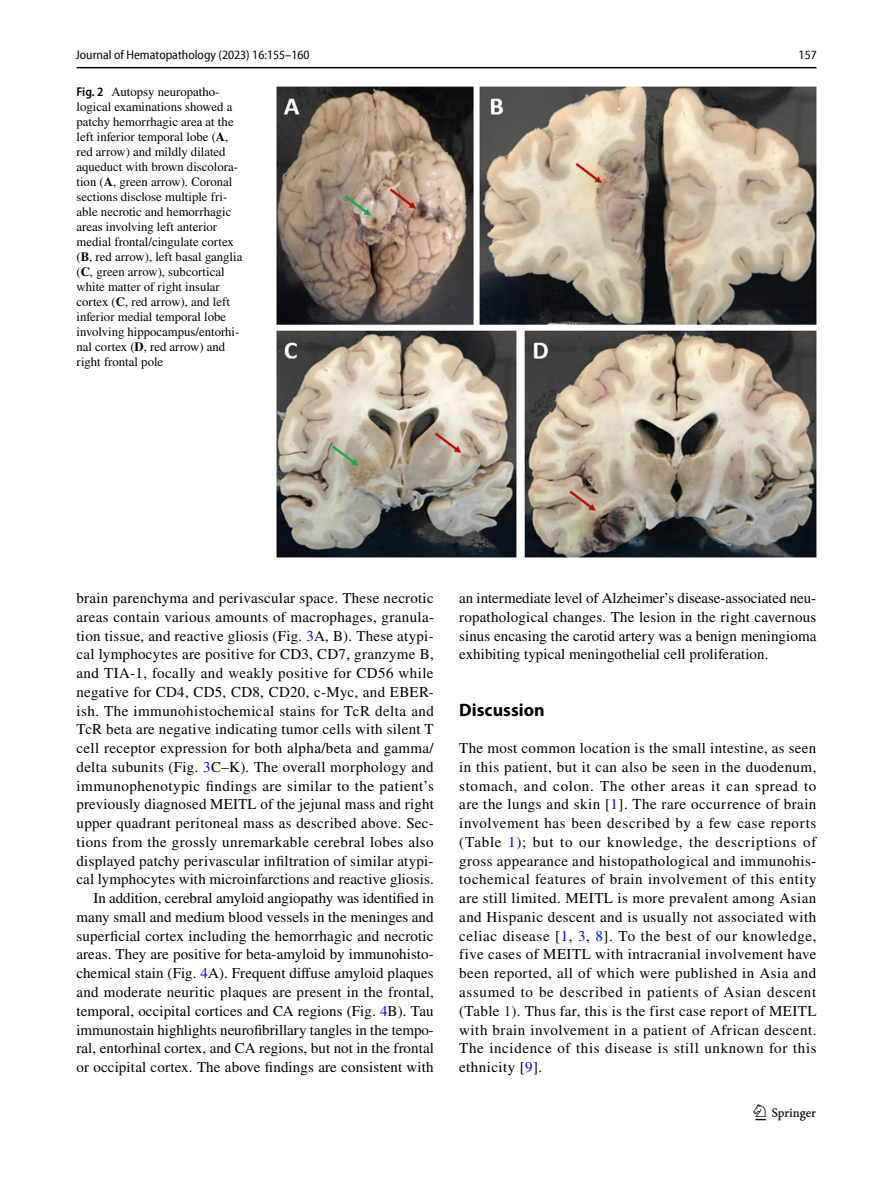
<style>
.page{position:relative;width:893px;height:1187px;background:#fff}
.page>*{position:absolute;margin:0;border:0;box-sizing:border-box;transform-origin:0 0}
.t1{font:22.5px "Springnew Regular 3";color:#000}
.t2{font:700 18px "Myriad Pro";color:#000}
.t3{font:15px/18.8px "STIX";letter-spacing:.015em;color:#000;text-align:justify}
.t4{font:12.75px/15px "STIX";color:#000}
.t5{font:semi-condensed 12.75px "Myriad Pro Unic";color:#000}
.s1{font-family:"Myriad Pro";font-weight:600;font-stretch:semi-condensed}
.s2{font-weight:700}
.s3{color:#00f}
</style>
<div class="page">
<hr style="left:77px;top:67px;width:739px;height:1px;background:#000">
<img style="left:276px;top:87px;width:540px;height:470px">
<p class="t5" style="left:76px;top:50px;width:236px">Journal of Hematopathology (2023) 16:155–160</p>
<p class="t5" style="left:799px;top:50px;width:20px">157</p>
<p class="t4" style="left:77px;top:85px;width:167px"><span class="s1">Fig. 2</span> Autopsy neuropatho&shy;logical examinations showed a patchy hemorrhagic area at the left inferior temporal lobe (<span class="s2">A</span>, red arrow) and mildly dilated aqueduct with brown discolora&shy;tion (<span class="s2">A</span>, green arrow). Coronal sections disclose multiple fri&shy;able necrotic and hemorrhagic areas involving left anterior medial frontal/cingulate cortex (<span class="s2">B</span>, red arrow), left basal ganglia (<span class="s2">C</span>, green arrow), subcortical white matter of right insular cortex (<span class="s2">C</span>, red arrow), and left inferior medial temporal lobe involving hippocampus/entorhi&shy;nal cortex (<span class="s2">D</span>, red arrow) and right frontal pole</p>
<p class="t3" style="left:77px;top:589px;width:359px;text-align:right">brain parenchyma and perivascular space. These necrotic areas contain various amounts of macrophages, granula&shy;tion tissue, and reactive gliosis (Fig. <span class="s3">3</span>A, B). These atypi&shy;cal lymphocytes are positive for CD3, CD7, granzyme B, and TIA-1, focally and weakly positive for CD56 while negative for CD4, CD5, CD8, CD20, c-Myc, and EBER&shy;ish. The immunohistochemical stains for TcR delta and TcR beta are negative indicating tumor cells with silent T cell receptor expression for both alpha/beta and gamma/ delta subunits (Fig. <span class="s3">3</span>C–K). The overall morphology and immunophenotypic findings are similar to the patient’s previously diagnosed MEITL of the jejunal mass and right upper quadrant peritoneal mass as described above. Sec&shy;tions from the grossly unremarkable cerebral lobes also displayed patchy perivascular infiltration of similar atypi&shy;cal lymphocytes with microinfarctions and reactive gliosis.<br>In addition, cerebral amyloid angiopathy was identified in many small and medium blood vessels in the meninges and superficial cortex including the hemorrhagic and necrotic areas. They are positive for beta-amyloid by immunohisto&shy;chemical stain (Fig. <span class="s3">4</span>A). Frequent diffuse amyloid plaques and moderate neuritic plaques are present in the frontal, temporal, occipital cortices and CA regions (Fig. <span class="s3">4</span>B). Tau immunostain highlights neurofibrillary tangles in the tempo&shy;ral, entorhinal cortex, and CA regions, but not in the frontal or occipital cortex. The above findings are consistent with</p>
<p class="t3" style="left:459px;top:589px;width:359px">an intermediate level of Alzheimer’s disease-associated neu&shy;ropathological changes. The lesion in the right cavernous sinus encasing the carotid artery was a benign meningioma exhibiting typical meningothelial cell proliferation.</p>
<p class="t2" style="left:459px;top:697px;width:87px">Discussion</p>
<p class="t3" style="left:459px;top:739px;width:359px">The most common location is the small intestine, as seen in this patient, but it can also be seen in the duodenum, stomach, and colon. The other areas it can spread to are the lungs and skin [<span class="s3">1</span>]. The rare occurrence of brain involvement has been described by a few case reports (Table <span class="s3">1</span>); but to our knowledge, the descriptions of gross appearance and histopathological and immunohis&shy;tochemical features of brain involvement of this entity are still limited. MEITL is more prevalent among Asian and Hispanic descent and is usually not associated with celiac disease [<span class="s3">1</span>, <span class="s3">3</span>, <span class="s3">8</span>]. To the best of our knowledge, five cases of MEITL with intracranial involvement have been reported, all of which were published in Asia and assumed to be described in patients of Asian descent (Table <span class="s3">1</span>). Thus far, this is the first case report of MEITL with brain involvement in a patient of African descent.<br>The incidence of this disease is still unknown for this ethnicity [<span class="s3">9</span>].</p>
<h1 class="t1" style="left:755px;top:1104px;width:62px">1 3</h1>
</div>
